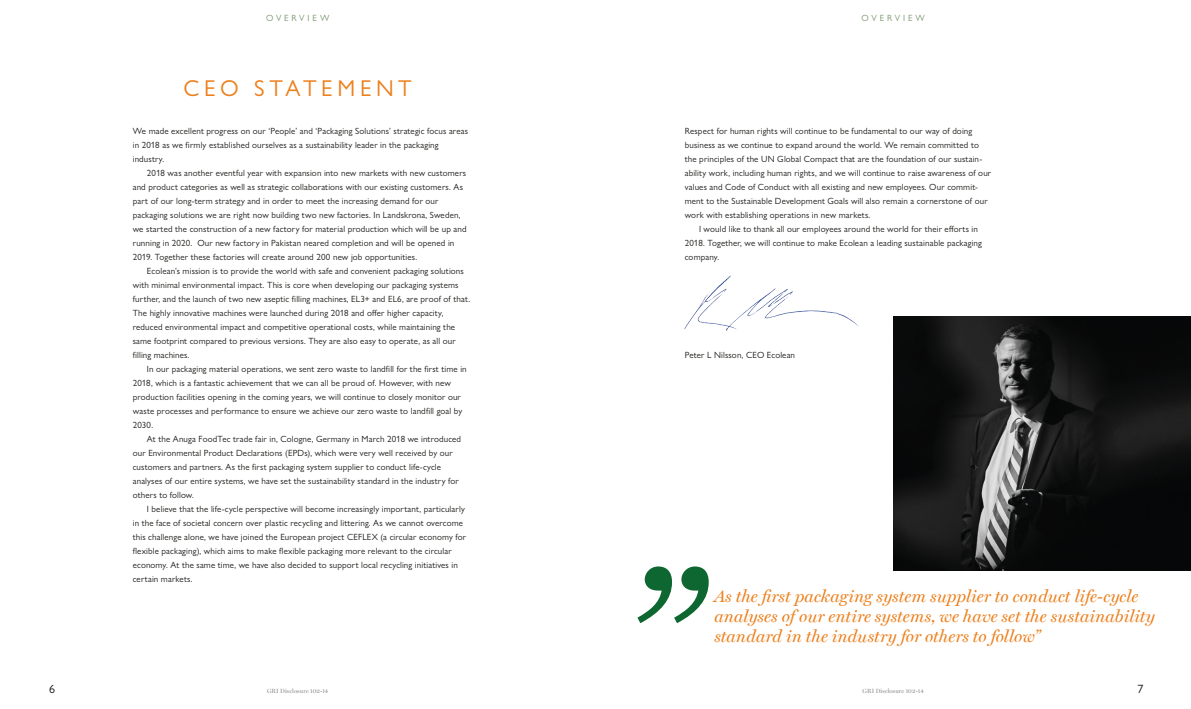
<style>
.page{position:relative;width:1191px;height:709px;background:#fff}
.page>*{position:absolute;margin:0;border:0;box-sizing:border-box;transform-origin:0 0}
.t1{font:23px "Gill Sans Nova";letter-spacing:.195em;color:#ed801d}
.t2{font:italic 17px/20px "Miller Display";letter-spacing:.005em;color:#ed801d}
.t3{font:12px "Gill Sans Nova";color:#1d1d1b}
.t4{font:9px/14px "Gill Sans Nova";letter-spacing:.015em;color:#1d1d1b}
.t5{font:9px "Gill Sans Nova";letter-spacing:.32em;color:#7b976f}
.t6{font:6px "Miller Display";letter-spacing:.025em;color:#878787}
</style>
<div class="page">
<img style="left:893px;top:317px;width:298px;height:253px">
<svg style="left:637px;top:566px;width:71px;height:57px"></svg>
<img style="left:684px;top:275px;width:174px;height:56px">
<p class="t5" style="left:266px;top:13px;width:65px">OVERVIEW</p>
<p class="t5" style="left:861px;top:13px;width:65px">OVERVIEW</p>
<p class="t1" style="left:184px;top:74px;width:230px">CEO STATEMENT</p>
<p class="t4" style="left:133px;top:124px;width:337px">We made excellent progress on our ‘People’ and ‘Packaging Solutions’ strategic focus areas in 2018 as we firmly established ourselves as a sustainability leader in the packaging industry.</p>
<p class="t4" style="left:133px;top:166px;width:335px;text-indent:14px">2018 was another eventful year with expansion into new markets with new customers and product categories as well as strategic collaborations with our existing customers. As part of our long-term strategy and in order to meet the increasing demand for our packaging solutions we are right now building two new factories. In Landskrona, Sweden, we started the construction of a new factory for material production which will be up and running in 2020. Our new factory in Pakistan neared completion and will be opened in 2019. Together these factories will create around 200 new job opportunities.</p>
<p class="t4" style="left:133px;top:264px;width:339px;text-indent:14px">Ecolean’s mission is to provide the world with safe and convenient packaging solutions with minimal environmental impact. This is core when developing our packaging systems further, and the launch of two new aseptic filling machines, EL3+ and EL6, are proof of that.<br>The highly innovative machines were launched during 2018 and offer higher capacity, reduced environmental impact and competitive operational costs, while maintaining the same footprint compared to previous versions. They are also easy to operate, as all our filling machines.</p>
<p class="t4" style="left:133px;top:362px;width:335px;text-indent:14px">In our packaging material operations, we sent zero waste to landfill for the first time in 2018, which is a fantastic achievement that we can all be proud of. However, with new production facilities opening in the coming years, we will continue to closely monitor our waste processes and performance to ensure we achieve our zero waste to landfill goal by 2030.</p>
<p class="t4" style="left:133px;top:432px;width:330px;text-indent:14px">At the Anuga FoodTec trade fair in, Cologne, Germany in March 2018 we introduced our Environmental Product Declarations (EPDs), which were very well received by our customers and partners. As the first packaging system supplier to conduct life-cycle analyses of our entire systems, we have set the sustainability standard in the industry for others to follow.</p>
<p class="t4" style="left:133px;top:502px;width:335px;text-indent:14px">I believe that the life-cycle perspective will become increasingly important, particularly in the face of societal concern over plastic recycling and littering. As we cannot overcome this challenge alone, we have joined the European project CEFLEX (a circular economy for flexible packaging), which aims to make flexible packaging more relevant to the circular economy. At the same time, we have also decided to support local recycling initiatives in certain markets.</p>
<p class="t4" style="left:685px;top:124px;width:299px">Respect for human rights will continue to be fundamental to our way of doing business as we continue to expand around the world. We remain committed to the principles of the UN Global Compact that are the foundation of our sustain-</p>
<p class="t4" style="left:685px;top:166px;width:308px">ability work, including human rights, and we will continue to raise awareness of our values and Code of Conduct with all existing and new employees. Our commit&shy;ment to the Sustainable Development Goals will also remain a cornerstone of our work with establishing operations in new markets.</p>
<p class="t4" style="left:685px;top:222px;width:299px;text-indent:14px">I would like to thank all our employees around the world for their efforts in<br>2018. Together, we will continue to make Ecolean a leading sustainable packaging company.</p>
<p class="t4" style="left:685px;top:348px;width:112px">Peter L Nilsson, CEO Ecolean</p>
<p class="t2" style="left:714px;top:585px;width:442px">As the first packaging system supplier to conduct life-cycle analyses of our entire systems, we have set the sustainability standard in the industry for others to follow”</p>
<h3 class="t3" style="left:49px;top:681px;width:7px">6</h3>
<h3 class="t3" style="left:1137px;top:681px;width:7px">7</h3>
<p class="t6" style="left:267px;top:687px;width:63px">GRI Disclosure 102-14</p>
<p class="t6" style="left:862px;top:687px;width:63px">GRI Disclosure 102-14</p>
</div>
